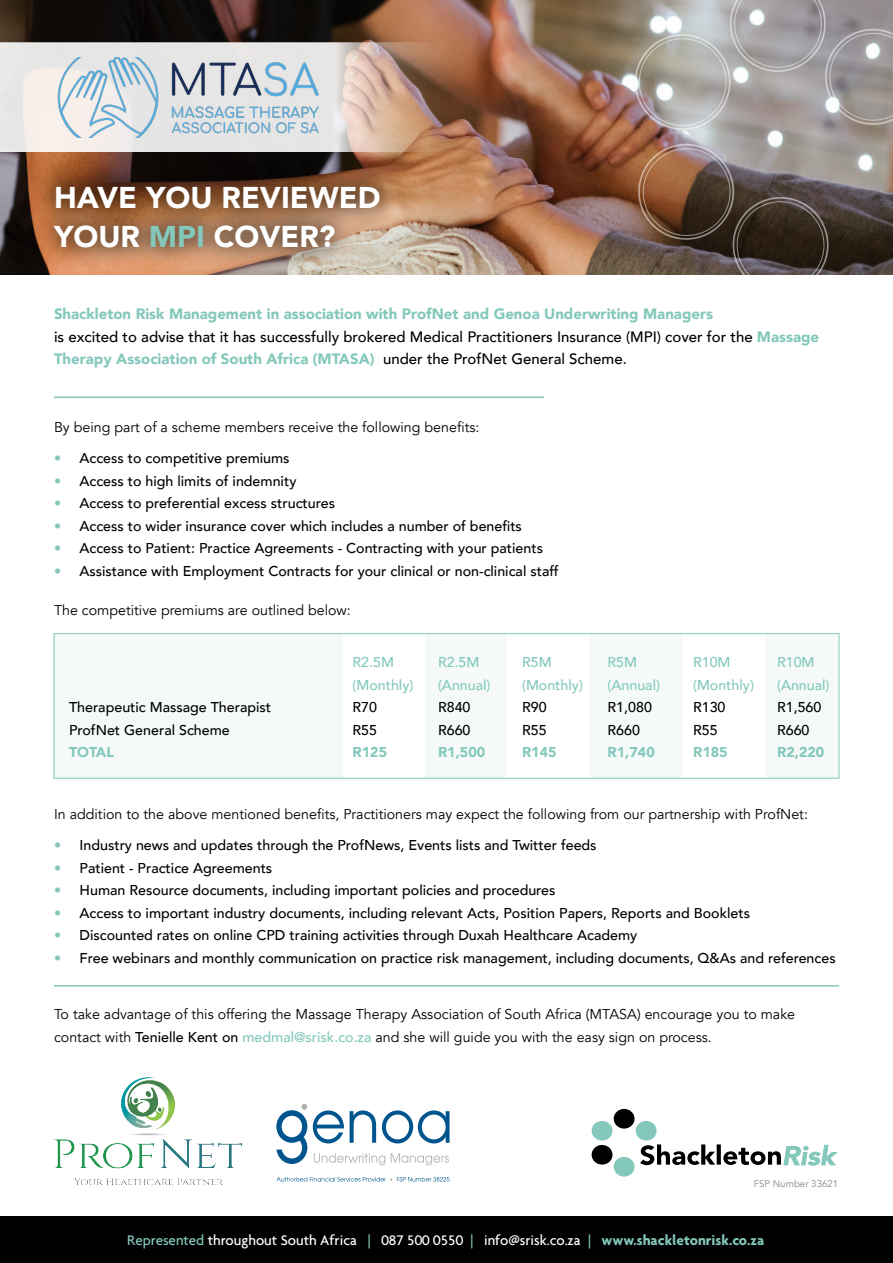
<style>
.page{position:relative;width:893px;height:1263px;background:#fff}
.page>*{position:absolute;margin:0;border:0;box-sizing:border-box;transform-origin:0 0}
.t1{font:900 30px/39px "Avenir";color:#fff}
.t2{font:900 15px/22.5px "Avenir";color:#83c8bb}
.t3{font:500 15px "Agenda";color:#fff}
.t4{font:500 14.25px "Avenir";color:#000}
.t5{font:14.25px/22.5px "Avenir";color:#000}
.t6{font:500 14.25px "Avenir";color:#83c8bb}
.t7{font:900 14.25px "Avenir";color:#83c8bb}
.t8{font:9.75px "Avenir";color:#878787}
.s1{color:#83c8bb}
.s2{font-weight:500;color:#000}
.s3{font-weight:500}
.s4{font-weight:500;color:#83c8bb}
.s5{font-weight:700;color:#83c8bb}
</style>
<div class="page">
<img style="left:0;top:0;width:637px;height:274px">
<svg style="left:638px;top:0;width:255px;height:275px;background:#837772"></svg>
<svg style="left:634px;top:33px;width:96px;height:98px;background:#b0aca6"></svg>
<div style="left:32px;top:163px;width:370px;height:106px;background:#000;opacity:.5"></div>
<div style="left:613px;top:1157px;width:22px;height:20px;background:#83c8bb;border-radius:50%"></div>
<svg style="left:591px;top:1121px;width:23px;height:45px"></svg>
<div style="left:613px;top:1108px;width:22px;height:21px;background:#000;border-radius:50%"></div>
<svg style="left:634px;top:1119px;width:204px;height:47px"></svg>
<svg style="left:313px;top:1110px;width:31px;height:33px"></svg>
<svg style="left:350px;top:1110px;width:26px;height:33px"></svg>
<svg style="left:382px;top:1110px;width:68px;height:33px"></svg>
<svg style="left:314px;top:1153px;width:71px;height:12px"></svg>
<svg style="left:391px;top:1153px;width:58px;height:12px"></svg>
<svg style="left:276px;top:1104px;width:31px;height:60px"></svg>
<svg style="left:276px;top:1177px;width:174px;height:4px"></svg>
<div style="left:0;top:1216px;width:893px;height:47px;background:#000"></div>
<img style="left:54px;top:1077px;width:188px;height:108px">
<div style="left:54px;top:634px;width:785px;height:144px;background:#f5faf9"></div>
<div style="left:343px;top:634px;width:82px;height:144px;background:#fff"></div>
<div style="left:507px;top:634px;width:82px;height:144px;background:#fff"></div>
<div style="left:684px;top:634px;width:81px;height:144px;background:#fff"></div>
<div style="left:54px;top:633px;width:785px;height:145px;border:1px solid #83c8bb"></div>
<hr style="left:54px;top:396px;width:490px;height:2px;background:#83c8bb">
<hr style="left:54px;top:985px;width:785px;height:1px;background:#83c8bb">
<svg style="left:0;top:43px;width:463px;height:109px;background:#d4c2b6"></svg>
<img style="left:54px;top:57px;width:268px;height:81px">
<h1 class="t1" style="left:54px;top:177px;width:328px">HAVE YOU REVIEWED<br>YOUR <span class="s1">MPI</span> COVER?</h1>
<p class="t2" style="left:54px;top:302px;width:767px">Shackleton Risk Management in association with ProfNet and Genoa Underwriting Managers<br><span class="s2">is excited to advise that it has successfully brokered Medical Practitioners Insurance (MPI) cover for the</span> Massage<br>Therapy Association of South Africa (MTASA) <span class="s2">under the ProfNet General Scheme.</span></p>
<p class="t5" style="left:54px;top:416px;width:427px">By being part of a scheme members receive the following benefits:</p>
<p class="t4" style="left:54px;top:446px;width:237px"><span class="s1">•</span> Access to competitive premiums</p>
<p class="t4" style="left:54px;top:468px;width:244px"><span class="s1">•</span> Access to high limits of indemnity</p>
<p class="t4" style="left:54px;top:491px;width:283px"><span class="s1">•</span> Access to preferential excess structures</p>
<p class="t4" style="left:54px;top:513px;width:469px"><span class="s1">•</span> Access to wider insurance cover which includes a number of benefits</p>
<p class="t4" style="left:54px;top:536px;width:491px"><span class="s1">•</span> Access to Patient: Practice Agreements - Contracting with your patients</p>
<p class="t4" style="left:54px;top:558px;width:506px"><span class="s1">•</span> Assistance with Employment Contracts for your clinical or non-clinical staff</p>
<p class="t5" style="left:54px;top:599px;width:298px">The competitive premiums are outlined below:</p>
<p class="t6" style="left:352px;top:650px;width:43px">R2.5M</p>
<p class="t6" style="left:438px;top:650px;width:43px">R2.5M</p>
<p class="t6" style="left:522px;top:650px;width:31px">R5M</p>
<p class="t6" style="left:607px;top:650px;width:31px">R5M</p>
<p class="t6" style="left:693px;top:650px;width:39px">R10M</p>
<p class="t6" style="left:777px;top:650px;width:39px">R10M</p>
<p class="t6" style="left:352px;top:673px;width:62px">(Monthly)</p>
<p class="t6" style="left:438px;top:673px;width:54px">(Annual)</p>
<p class="t6" style="left:522px;top:673px;width:62px">(Monthly)</p>
<p class="t6" style="left:607px;top:673px;width:54px">(Annual)</p>
<p class="t6" style="left:693px;top:673px;width:62px">(Monthly)</p>
<p class="t6" style="left:777px;top:673px;width:54px">(Annual)</p>
<p class="t4" style="left:69px;top:695px;width:204px">Therapeutic Massage Therapist</p>
<p class="t4" style="left:353px;top:695px;width:26px">R70</p>
<p class="t4" style="left:438px;top:695px;width:34px">R840</p>
<p class="t4" style="left:522px;top:695px;width:26px">R90</p>
<p class="t4" style="left:608px;top:695px;width:46px">R1,080</p>
<p class="t4" style="left:693px;top:695px;width:34px">R130</p>
<p class="t4" style="left:777px;top:695px;width:46px">R1,560</p>
<p class="t4" style="left:69px;top:718px;width:162px">ProfNet General Scheme</p>
<p class="t4" style="left:353px;top:718px;width:26px">R55</p>
<p class="t4" style="left:438px;top:718px;width:34px">R660</p>
<p class="t4" style="left:522px;top:718px;width:26px">R55</p>
<p class="t4" style="left:608px;top:718px;width:34px">R660</p>
<p class="t4" style="left:693px;top:718px;width:26px">R55</p>
<p class="t4" style="left:777px;top:718px;width:34px">R660</p>
<p class="t7" style="left:69px;top:740px;width:47px">TOTAL</p>
<p class="t7" style="left:353px;top:740px;width:36px">R125</p>
<p class="t7" style="left:438px;top:740px;width:49px">R1,500</p>
<p class="t7" style="left:522px;top:740px;width:36px">R145</p>
<p class="t7" style="left:608px;top:740px;width:49px">R1,740</p>
<p class="t7" style="left:693px;top:740px;width:36px">R185</p>
<p class="t7" style="left:777px;top:740px;width:49px">R2,220</p>
<p class="t5" style="left:54px;top:803px;width:755px">In addition to the above mentioned benefits, Practitioners may expect the following from our partnership with ProfNet:</p>
<p class="t4" style="left:54px;top:833px;width:544px"><span class="s1">•</span> Industry news and updates through the ProfNews, Events lists and Twitter feeds</p>
<p class="t4" style="left:54px;top:856px;width:220px"><span class="s1">•</span> Patient - Practice Agreements</p>
<p class="t4" style="left:54px;top:878px;width:503px"><span class="s1">•</span> Human Resource documents, including important policies and procedures</p>
<p class="t4" style="left:54px;top:901px;width:697px"><span class="s1">•</span> Access to important industry documents, including relevant Acts, Position Papers, Reports and Booklets</p>
<p class="t4" style="left:54px;top:923px;width:585px"><span class="s1">•</span> Discounted rates on online CPD training activities through Duxah Healthcare Academy</p>
<p class="t4" style="left:54px;top:946px;width:783px"><span class="s1">•</span> Free webinars and monthly communication on practice risk management, including documents, Q&amp;As and references</p>
<p class="t5" style="left:54px;top:1003px;width:743px">To take advantage of this offering the Massage Therapy Association of South Africa (MTASA) encourage you to make contact with <span class="s3">Tenielle Kent on</span> <span class="s4">medmal@srisk.co.za</span> and she will guide you with the easy sign on process.</p>
<p class="t8" style="left:754px;top:1177px;width:86px">FSP Number 33621</p>
<p class="t3" style="left:127px;top:1231px;width:639px"><span class="s1">Represented</span> throughout South Africa <span class="s1">|</span> 087 500 0550 <span class="s1">|</span> info@srisk.co.za <span class="s1">|</span> <span class="s5">www.shackletonrisk.co.za</span></p>
</div>
